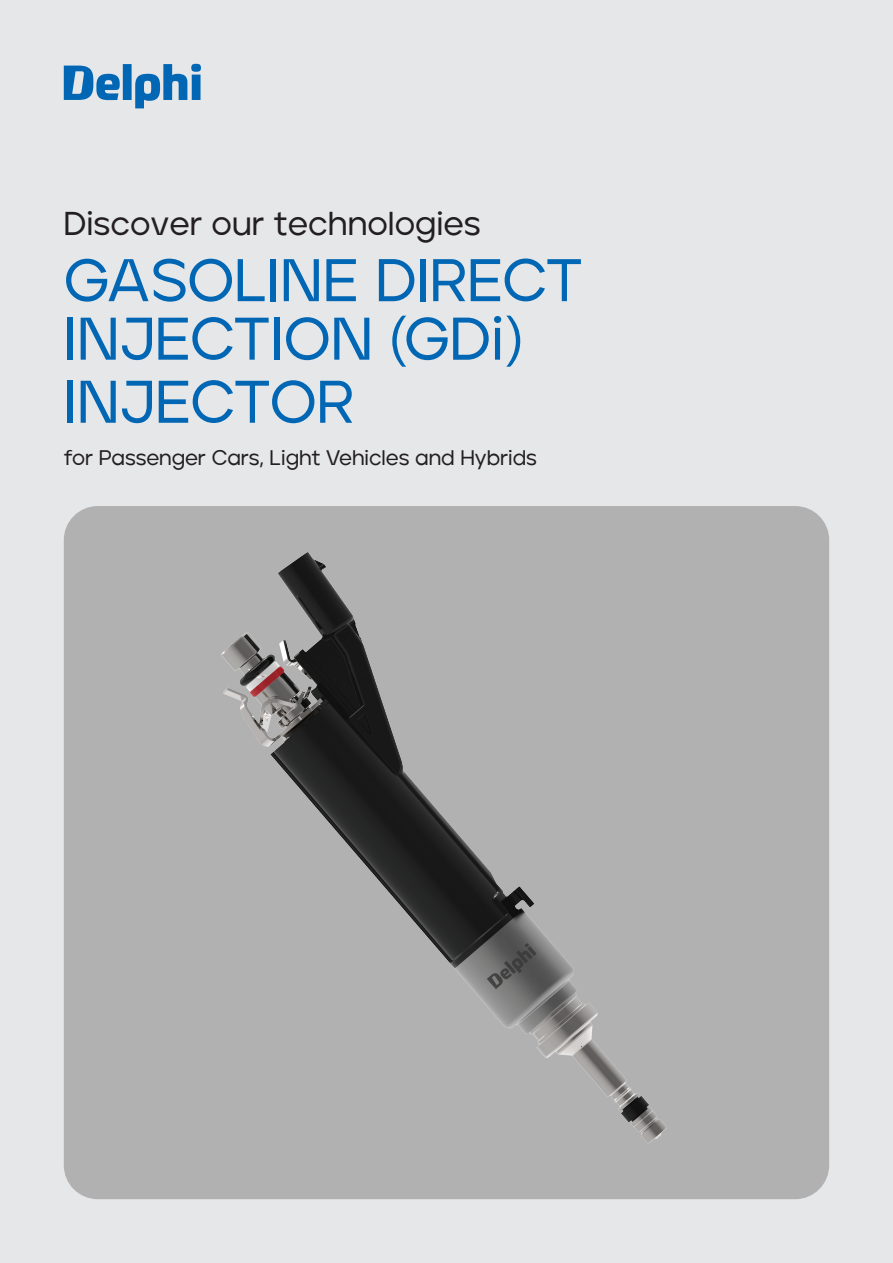
<style>
.page{position:relative;width:893px;height:1263px;background:#e6e7e9}
.page>*{position:absolute;margin:0;border:0;box-sizing:border-box;transform-origin:0 0}
.t1{font:500 60px/60.8px "Jeko";letter-spacing:-.005em;color:#0167b4}
.t2{font:500 33px "Jeko";color:#231f20}
.t3{font:500 21px "Jeko";color:#231f20}
</style>
<div class="page">
<svg style="left:64px;top:64px;width:137px;height:44px"></svg>
<div style="left:64px;top:506px;width:765px;height:693px;background:#b1b1b2;border-radius:34px"></div>
<img style="left:221px;top:552px;width:446px;height:592px">
<p class="t2" style="left:64px;top:204px;width:418px">Discover our technologies</p>
<p class="t1" style="left:64px;top:250px;width:520px">GASOLINE DIRECT<br>INJECTION (GDi)<br>INJECTOR</p>
<p class="t3" style="left:64px;top:445px;width:475px">for Passenger Cars, Light Vehicles and Hybrids</p>
</div>
